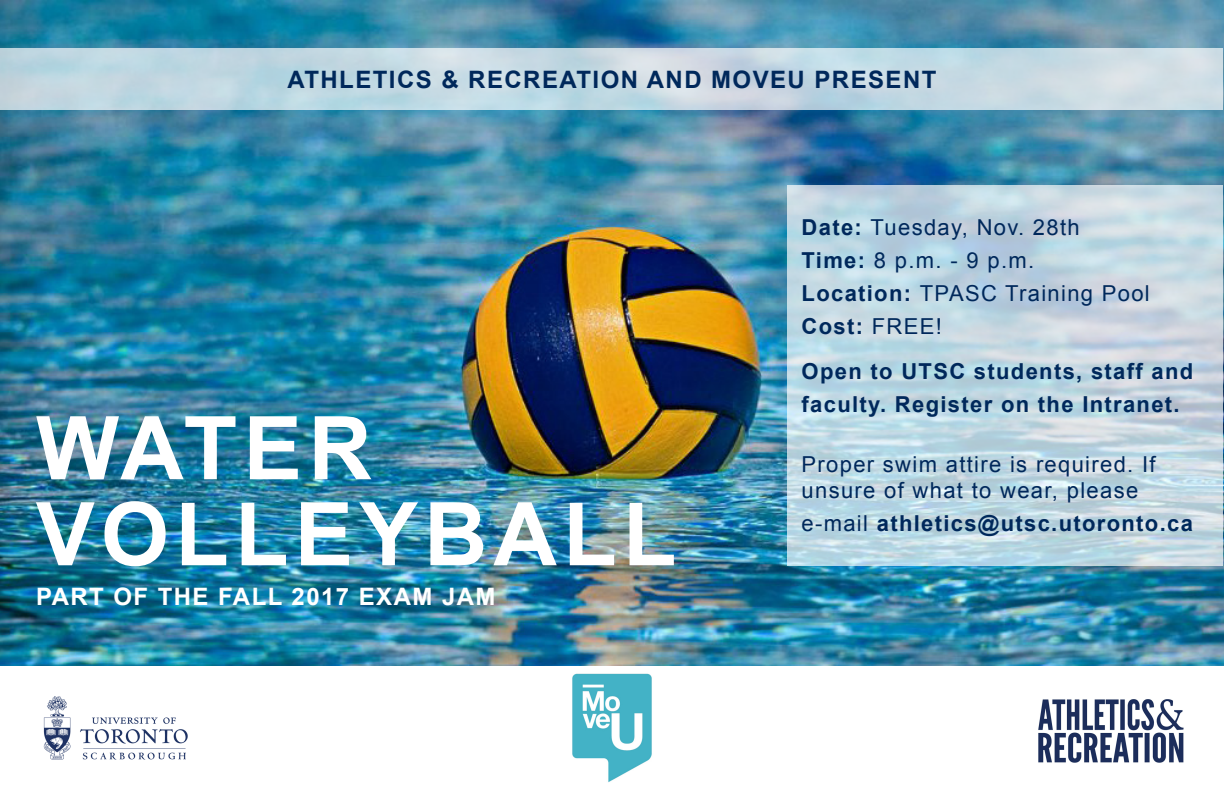
<style>
.page{position:relative;width:1224px;height:792px;background:#fff}
.page>*{position:absolute;margin:0;border:0;box-sizing:border-box;transform-origin:0 0}
.t1{font:700 88px/86px "Arial";letter-spacing:.07em;color:#fff}
.t2{font:700 24px "Arial";letter-spacing:.06em;color:#00285b}
.t3{font:700 24px "Arial";letter-spacing:.06em;color:#fff}
.t4{font:22px/26.4px "Arial";letter-spacing:.06em;color:#00285b}
.t5{font:700 22px/45px "Arial";letter-spacing:.06em;color:#00285b}
.s1{font-weight:700}
.s2{font-weight:400}
</style>
<div class="page">
<img style="left:0;top:0;width:1224px;height:666px">
<img style="left:43px;top:696px;width:145px;height:64px">
<img style="left:572px;top:673px;width:80px;height:109px">
<img style="left:1038px;top:699px;width:146px;height:64px">
<svg style="left:0;top:48px;width:1224px;height:62px;background:#c4d8e2"></svg>
<svg style="left:787px;top:185px;width:436px;height:380px;background:#c1d7e2"></svg>
<p class="t2" style="left:287px;top:64px;width:651px">ATHLETICS &amp; RECREATION AND MOVEU PRESENT</p>
<p class="t1" style="left:36px;top:408px;width:642px">WATER<br>VOLLEYBALL</p>
<p class="t3" style="left:36px;top:581px;width:461px">PART OF THE FALL 2017 EXAM JAM</p>
<p class="t4" style="left:802px;top:214px;width:280px"><span class="s1">Date:</span> Tuesday, Nov. 28th</p>
<p class="t4" style="left:802px;top:247px;width:234px"><span class="s1">Time:</span> 8 p.m. - 9 p.m.</p>
<p class="t4" style="left:802px;top:280px;width:350px"><span class="s1">Location:</span> TPASC Training Pool</p>
<p class="t5" style="left:802px;top:305px;width:393px">Cost: <span class="s2">FREE!<br></span>Open to UTSC students, staff and</p>
<p class="t5" style="left:802px;top:383px;width:380px">faculty. Register on the Intranet.</p>
<p class="t4" style="left:802px;top:451px;width:356px">Proper swim attire is required. If unsure of what to wear, please</p>
<p class="t5" style="left:802px;top:501px;width:393px"><span class="s2">e-mail</span> athletics@utsc.utoronto.ca</p>
</div>
